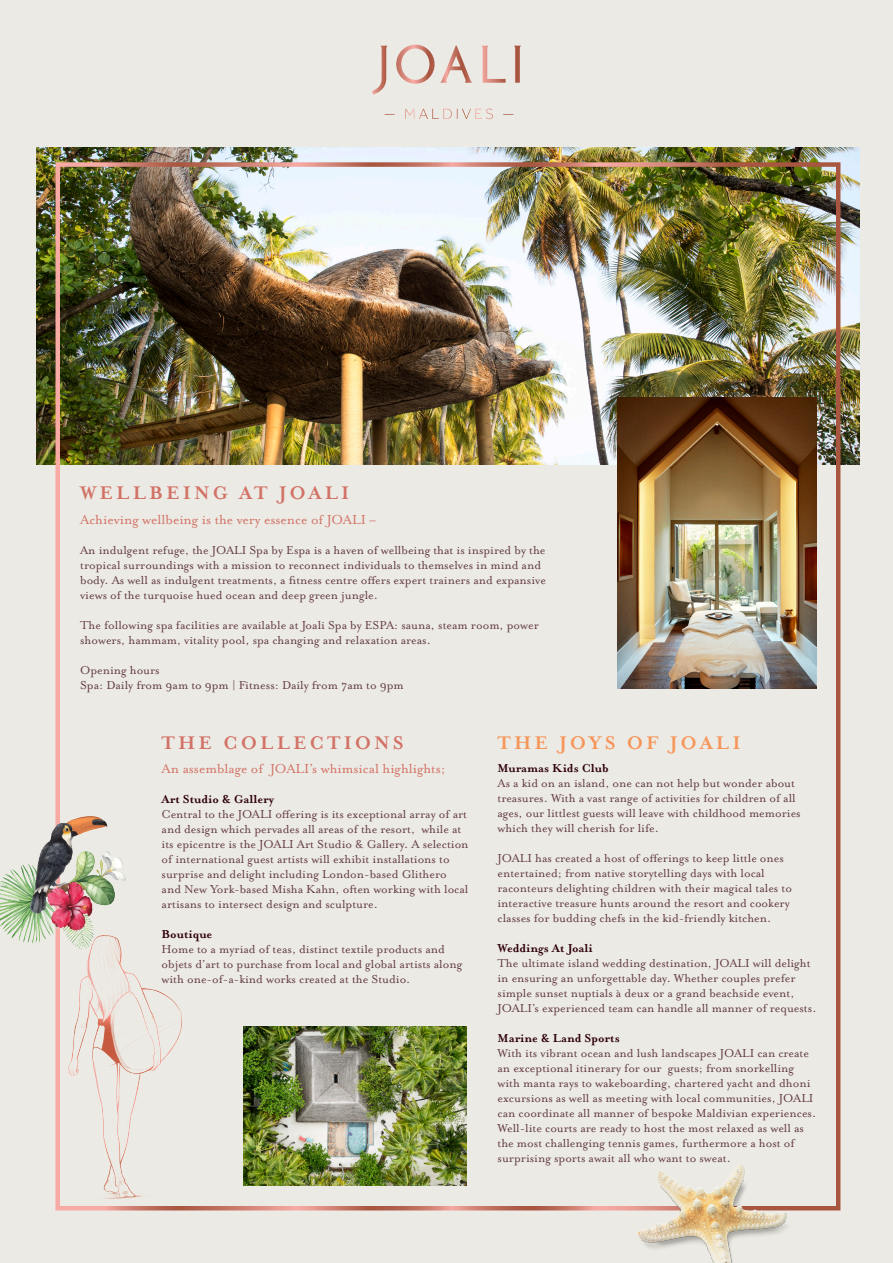
<style>
.page{position:relative;width:893px;height:1263px;background:#eceae4}
.page>*{position:absolute;margin:0;border:0;box-sizing:border-box;transform-origin:0 0}
.t1{font:700 21px "Mrs Eaves OT";letter-spacing:.15em;color:#d27266}
.t2{font:700 21px "Mrs Eaves OT";letter-spacing:.14em;color:#f79559}
.t3{font:15px "Mrs Eaves OT";color:#d27266}
.t4{font:13.2px/15px "Mrs Eaves OT";color:#623c3f}
.t5{font:700 13.2px "Mrs Eaves OT";color:#2e0107}
</style>
<div class="page">
<img style="left:37px;top:147px;width:822px;height:317px">
<svg style="left:372px;top:45px;width:149px;height:74px"></svg>
<img style="left:244px;top:1027px;width:223px;height:158px">
<img style="left:633px;top:1164px;width:161px;height:99px">
<img style="left:0;top:812px;width:126px;height:132px">
<img style="left:41px;top:897px;width:157px;height:314px">
<img style="left:618px;top:398px;width:199px;height:291px">
<p class="t1" style="left:80px;top:481px;width:271px">WELLBEING AT JOALI</p>
<p class="t3" style="left:80px;top:511px;width:297px">Achieving wellbeing is the very essence of JOALI –</p>
<p class="t4" style="left:80px;top:542px;width:467px">An indulgent refuge, the JOALI Spa by Espa is a haven of wellbeing that is inspired by the tropical surroundings with a mission to reconnect individuals to themselves in mind and body. As well as indulgent treatments, a fitness centre offers expert trainers and expansive views of the turquoise hued ocean and deep green jungle.</p>
<p class="t4" style="left:80px;top:617px;width:460px">The following spa facilities are available at Joali Spa by ESPA: sauna, steam room, power showers, hammam, vitality pool, spa changing and relaxation areas.</p>
<p class="t4" style="left:80px;top:662px;width:81px">Opening hours</p>
<p class="t4" style="left:80px;top:677px;width:325px">Spa: Daily from 9am to 9pm | Fitness: Daily from 7am to 9pm</p>
<p class="t1" style="left:162px;top:731px;width:244px">THE COLLECTIONS</p>
<p class="t3" style="left:162px;top:761px;width:285px">An assemblage of JOALI’s whimsical highlights;</p>
<p class="t5" style="left:162px;top:792px;width:114px">Art Studio &amp; Gallery</p>
<p class="t4" style="left:162px;top:807px;width:309px">Central to the JOALI offering is its exceptional array of art and design which pervades all areas of the resort, while at its epicentre is the JOALI Art Studio &amp; Gallery. A selection of international guest artists will exhibit installations to surprise and delight including London-based Glithero and New York-based Misha Kahn, often working with local artisans to intersect design and sculpture.</p>
<p class="t5" style="left:162px;top:927px;width:52px">Boutique</p>
<p class="t4" style="left:162px;top:942px;width:302px">Home to a myriad of teas, distinct textile products and objets d’art to purchase from local and global artists along with one-of-a-kind works created at the Studio.</p>
<p class="t2" style="left:497px;top:731px;width:245px">THE JOYS OF JOALI</p>
<p class="t5" style="left:497px;top:761px;width:113px">Muramas Kids Club</p>
<p class="t4" style="left:497px;top:776px;width:305px">As a kid on an island, one can not help but wonder about treasures. With a vast range of activities for children of all ages, our littlest guests will leave with childhood memories which they will cherish for life.</p>
<p class="t4" style="left:497px;top:851px;width:296px">JOALI has created a host of offerings to keep little ones entertained; from native storytelling days with local raconteurs delighting children with their magical tales to interactive treasure hunts around the resort and cookery classes for budding chefs in the kid-friendly kitchen.</p>
<p class="t5" style="left:497px;top:941px;width:97px">Weddings At Joali</p>
<p class="t4" style="left:497px;top:956px;width:320px">The ultimate island wedding destination, JOALI will delight in ensuring an unforgettable day. Whether couples prefer simple sunset nuptials à deux or a grand beachside event, JOALI’s experienced team can handle all manner of requests.</p>
<p class="t5" style="left:497px;top:1031px;width:124px">Marine &amp; Land Sports</p>
<p class="t4" style="left:497px;top:1046px;width:320px">With its vibrant ocean and lush landscapes JOALI can create an exceptional itinerary for our guests; from snorkelling with manta rays to wakeboarding, chartered yacht and dhoni excursions as well as meeting with local communities, JOALI can coordinate all manner of bespoke Maldivian experiences.<br>Well-lite courts are ready to host the most relaxed as well as the most challenging tennis games, furthermore a host of surprising sports await all who want to sweat.</p>
</div>
